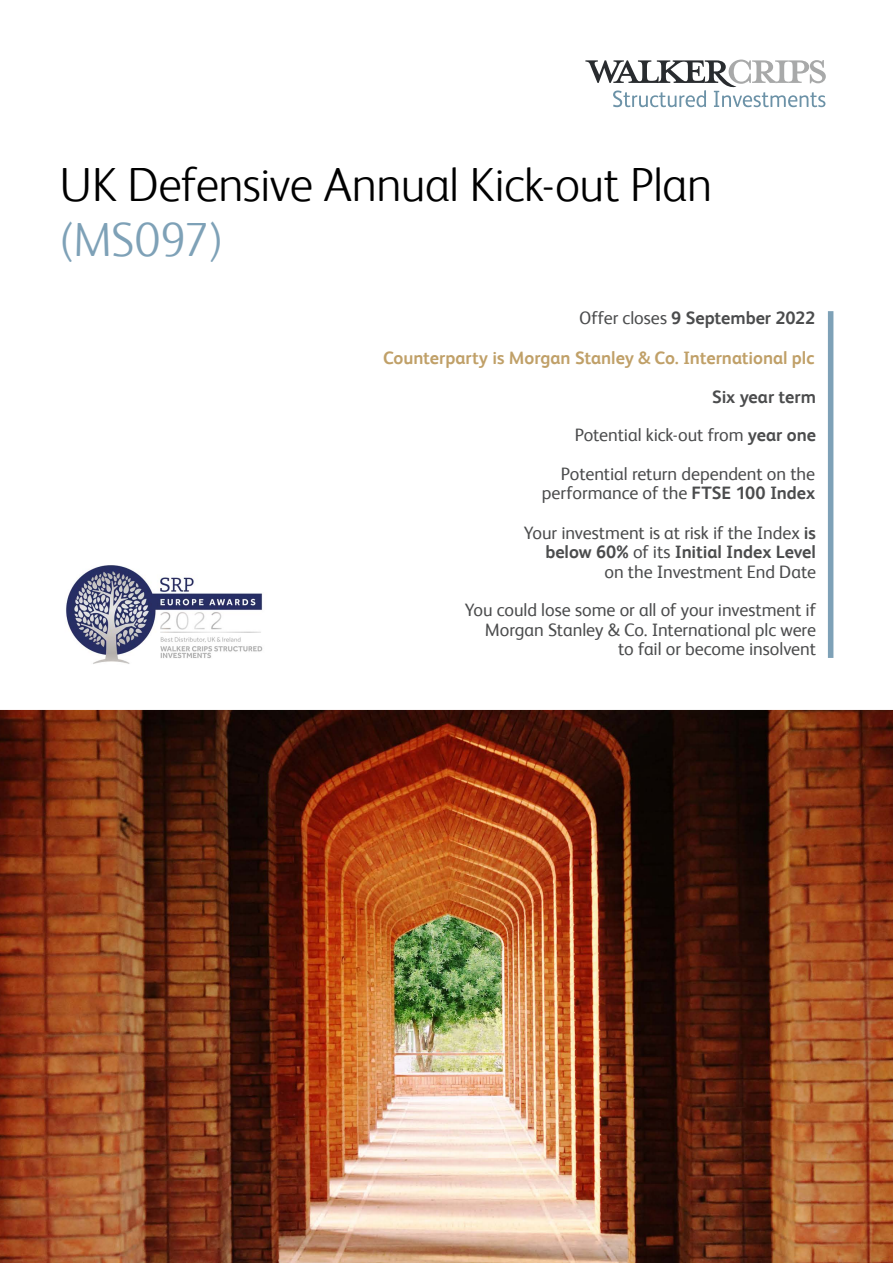
<style>
.page{position:relative;width:893px;height:1263px;background:#fff}
.page>*{position:absolute;margin:0;border:0;box-sizing:border-box;transform-origin:0 0}
.t1{font:300 48px "FS Albert";letter-spacing:-.01em;color:#000}
.t2{font:300 48px "FS Albert";letter-spacing:-.015em;color:#7ea1b7}
.Main_body_text{font:18px/19.5px "FS Albert";letter-spacing:-.005em;color:#4b4c4d;text-align:right}
.Main_body_text-2{font:700 18px "FS Albert";color:#c0a068}
.Main_body_text-3{font:700 18px "FS Albert";letter-spacing:-.005em;color:#4b4c4d}
.s1{font-weight:400}
.s2{font-weight:700}
</style>
<div class="page">
<svg style="left:585px;top:60px;width:241px;height:47px"></svg>
<img style="left:0;top:710px;width:893px;height:553px">
<div style="left:828px;top:311px;width:5px;height:347px;background:#7ea1b7"></div>
<img style="left:66px;top:565px;width:197px;height:99px">
<p class="t1" style="left:60px;top:157px;width:654px">UK Defensive Annual Kick-out Plan</p>
<p class="t2" style="left:60px;top:212px;width:165px">(MS097)</p>
<p class="Main_body_text-3" style="left:579px;top:307px;width:238px"><span class="s1">Offer closes</span> 9 September 2022</p>
<p class="Main_body_text-2" style="left:383px;top:348px;width:433px">Counterparty is Morgan Stanley &amp; Co. International plc</p>
<p class="Main_body_text-3" style="left:712px;top:386px;width:105px">Six year term</p>
<p class="Main_body_text" style="left:575px;top:425px;width:243px">Potential kick-out from <span class="s2">year one</span></p>
<p class="Main_body_text" style="left:542px;top:463px;width:275px">Potential return dependent on the performance of the <span class="s2">FTSE 100 Index</span></p>
<p class="Main_body_text" style="left:524px;top:523px;width:294px">Your investment is at risk if the Index <span class="s2">is below 60%</span> of its <span class="s2">Initial Index Level </span>on the Investment End Date</p>
<p class="Main_body_text" style="left:465px;top:600px;width:353px">You could lose some or all of your investment if<br>Morgan Stanley &amp; Co. International plc were to fail or become insolvent</p>
</div>
